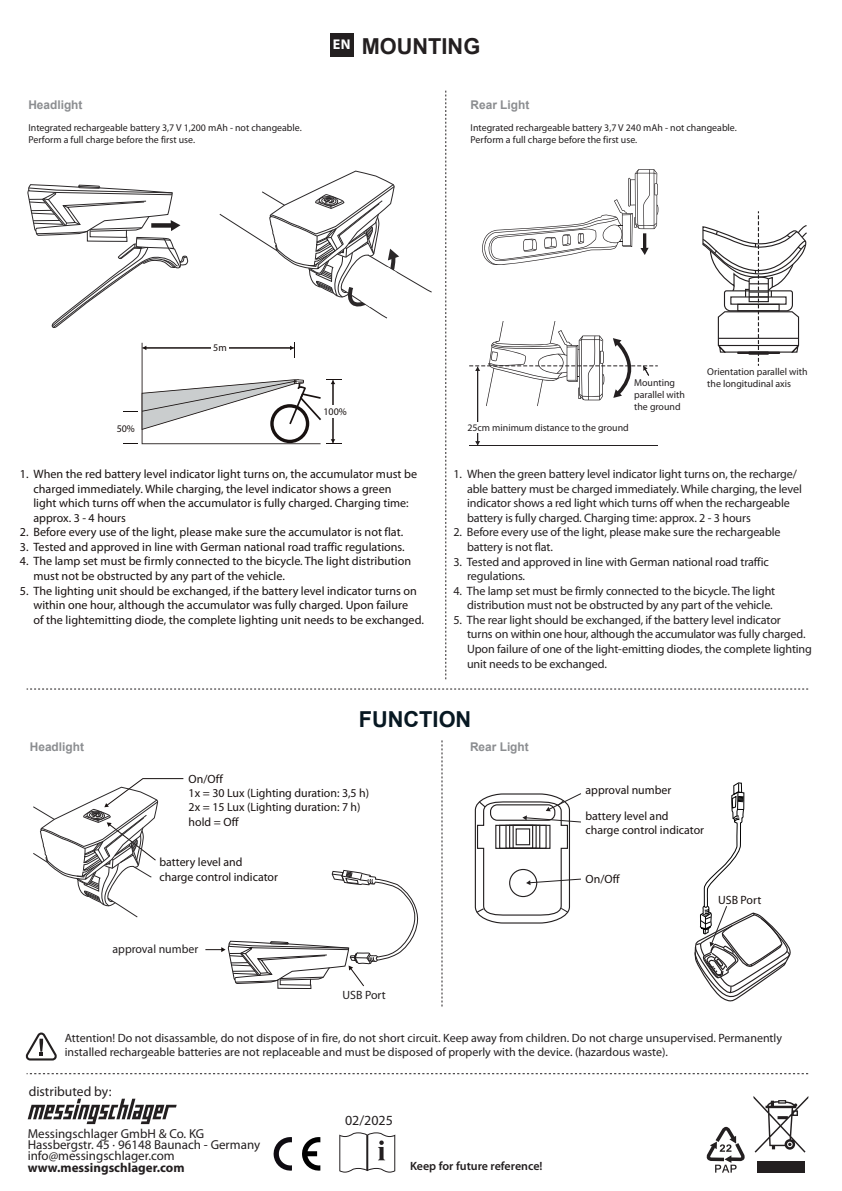
<style>
.page{position:relative;width:842px;height:1191px;background:#fff}
.page>*{position:absolute;margin:0;border:0;box-sizing:border-box;transform-origin:0 0}
.t1{font:700 22px "Arial";color:#231f20}
.t2{font:700 22px "Arial";color:#071822}
.t3{font:14px "Myriad Pro";color:#231f20}
.t4{font:13.6px "Myriad Pro";color:#231f20}
.t5{font:13px/11.4px "Myriad Pro";color:#231f20}
.t6{font:700 13px "Myriad Pro";color:#231f20}
.t7{font:12.2px/14.6px "Myriad Pro";letter-spacing:-.01em;color:#231f20}
.t8{font:12.2px/14.6px "Myriad Pro";color:#181110}
.t9{font:12px/14.4px "Myriad Pro";color:#231f20}
.t10{font:12px/14.4px "Myriad Pro";color:#181110}
.t11{font:700 12px "Arial";color:#8b8d90}
.t12{font:600 12px "Myriad Pro";color:#231f20}
.t13{font:10.2px "Myriad Pro";color:#181110}
.t14{font:10px/12px "Myriad Pro";color:#231f20}
.s1{font-size:12px}
</style>
<div class="page">
<div style="left:330px;top:33px;width:23px;height:23px;background:#231f20"></div>
<svg style="left:445px;top:91px;width:1px;height:589px"></svg>
<svg style="left:442px;top:740px;width:1px;height:267px"></svg>
<svg style="left:27px;top:688px;width:781px;height:1px"></svg>
<svg style="left:482px;top:169px;width:176px;height:96px"></svg>
<svg style="left:702px;top:211px;width:105px;height:155px"></svg>
<div style="left:737px;top:352px;width:43px;height:2px;border:1px solid #231f20"></div>
<div style="left:748px;top:351px;width:21px;height:4px;border:1px solid #231f20"></div>
<hr style="left:477px;top:370px;width:1px;height:72px;background:#231f20">
<svg style="left:475px;top:441px;width:5px;height:4px"></svg>
<div style="left:474px;top:422px;width:15px;height:11px;background:#fff"></div>
<hr style="left:469px;top:445px;width:189px;height:1px;background:#231f20">
<svg style="left:469px;top:321px;width:189px;height:85px"></svg>
<svg style="left:694px;top:782px;width:97px;height:220px"></svg>
<svg style="left:474px;top:793px;width:107px;height:131px"></svg>
<svg style="left:123px;top:343px;width:219px;height:101px"></svg>
<svg style="left:27px;top:184px;width:161px;height:144px"></svg>
<svg style="left:219px;top:170px;width:213px;height:148px"></svg>
<svg style="left:205px;top:869px;width:214px;height:120px"></svg>
<svg style="left:33px;top:778px;width:151px;height:139px"></svg>
<svg style="left:27px;top:1073px;width:781px;height:1px"></svg>
<svg style="left:706px;top:1126px;width:39px;height:46px"></svg>
<svg style="left:273px;top:1137px;width:19px;height:34px"></svg>
<svg style="left:302px;top:1137px;width:18px;height:34px"></svg>
<svg style="left:753px;top:1096px;width:55px;height:56px"></svg>
<div style="left:757px;top:1160px;width:48px;height:12px;background:#231f20"></div>
<svg style="left:28px;top:1098px;width:149px;height:26px"></svg>
<svg style="left:26px;top:1032px;width:31px;height:28px"></svg>
<svg style="left:339px;top:1132px;width:56px;height:40px"></svg>
<p class="t11" style="left:28px;top:97px;width:56px">Headlight</p>
<p class="t14" style="left:28px;top:121px;width:275px">Integrated rechargeable battery 3,7 V 1,200 mAh - not changeable.<br>Perform a full charge before the first use.</p>
<h1 class="t1" style="left:333px;top:31px;width:149px"><sup>EN</sup> MOUNTING</h1>
<p class="t11" style="left:471px;top:97px;width:60px">Rear Light</p>
<p class="t14" style="left:471px;top:121px;width:268px">Integrated rechargeable battery 3,7 V 240 mAh - not changeable.<br>Perform a full charge before the first use.</p>
<p class="t13" style="left:213px;top:341px;width:15px">5m</p>
<p class="t13" style="left:323px;top:405px;width:25px">100%</p>
<p class="t14" style="left:707px;top:366px;width:102px">Orientation parallel with</p>
<p class="t14" style="left:634px;top:376px;width:42px">Mounting</p>
<p class="t14" style="left:707px;top:378px;width:85px">the longitudinal axis</p>
<p class="t14" style="left:634px;top:388px;width:52px">parallel with the ground</p>
<p class="t13" style="left:117px;top:422px;width:20px">50%</p>
<p class="t8" style="left:33px;top:466px;width:385px;text-indent:-14px">1. When the red battery level indicator light turns on, the accumulator must be charged immediately. While charging, the level indicator shows a green light which turns off when the accumulator is fully charged. <span class="s1">Charging time:</span></p>
<p class="t10" style="left:33px;top:510px;width:94px">approx. 3 - 4 hours</p>
<p class="t8" style="left:20px;top:525px;width:385px">2. Before every use of the light, please make sure the accumulator is not flat.</p>
<p class="t8" style="left:20px;top:539px;width:386px">3. Tested and approved in line with German national road traffic regulations.</p>
<p class="t8" style="left:33px;top:554px;width:379px;text-indent:-14px">4. The lamp set must be firmly connected to the bicycle. The light distribution must not be obstructed by any part of the vehicle.</p>
<p class="t8" style="left:33px;top:583px;width:392px;text-indent:-14px">5. The lighting unit should be exchanged, if the battery level indicator turns on within one hour, although the accumulator was fully charged. Upon failure<br>of the lightemitting diode, the complete lighting unit needs to be exchanged.</p>
<p class="t14" style="left:467px;top:421px;width:163px">25cm minimum distance to the ground</p>
<p class="t7" style="left:467px;top:466px;width:336px;text-indent:-14px">1. When the green battery level indicator light turns on, the recharge/ able battery must be charged immediately. While charging, the level indicator shows a red light which turns off when the rechargeable battery is fully charged. Charging time: approx. 2 - 3 hours</p>
<p class="t7" style="left:467px;top:525px;width:315px;text-indent:-14px">2. Before every use of the light, please make sure the rechargeable battery is not flat.</p>
<p class="t7" style="left:467px;top:554px;width:303px;text-indent:-14px">3. Tested and approved in line with German national road traffic regulations.</p>
<p class="t7" style="left:453px;top:583px;width:323px;text-align:right">4. The lamp set must be firmly connected to the bicycle. The light distribution must not be obstructed by any part of the vehicle.</p>
<p class="t7" style="left:467px;top:612px;width:346px;text-indent:-14px">5. The rear light should be exchanged, if the battery level indicator<br>turns on within one hour, although the accumulator was fully charged.<br>Upon failure of one of the light-emitting diodes, the complete lighting unit needs to be exchanged.</p>
<h1 class="t2" style="left:359px;top:703px;width:114px">FUNCTION</h1>
<p class="t11" style="left:30px;top:738px;width:56px">Headlight</p>
<p class="t11" style="left:470px;top:738px;width:60px">Rear Light</p>
<p class="t10" style="left:189px;top:771px;width:182px">On/Off<br>1x = 30 Lux (Lighting duration: 3,5 h)<br>2x = 15 Lux (Lighting duration: 7 h) hold = Off</p>
<p class="t10" style="left:159px;top:855px;width:120px">battery level and charge control indicator</p>
<p class="t9" style="left:113px;top:941px;width:87px">approval number</p>
<p class="t9" style="left:342px;top:987px;width:45px">USB Port</p>
<p class="t10" style="left:585px;top:782px;width:87px">approval number</p>
<p class="t10" style="left:585px;top:808px;width:120px">battery level and charge control indicator</p>
<p class="t10" style="left:585px;top:871px;width:36px">On/Off</p>
<p class="t10" style="left:718px;top:892px;width:45px">USB Port</p>
<p class="t9" style="left:65px;top:1030px;width:719px">Attention! Do not disassamble, do not dispose of in fire, do not short circuit. Keep away from children. Do not charge unsupervised. Permanently installed rechargeable batteries are not replaceable and must be disposed of properly with the device. (hazardous waste).</p>
<p class="t4" style="left:29px;top:1082px;width:84px">distributed by:</p>
<p class="t5" style="left:28px;top:1127px;width:234px">Messingschlager GmbH &amp; Co. KG<br>Hassbergstr. 45 · 96148 Baunach - Germany info@messingschlager.com</p>
<p class="t6" style="left:28px;top:1159px;width:158px">www.messingschlager.com</p>
<p class="t3" style="left:345px;top:1111px;width:49px">02/2025</p>
<p class="t12" style="left:410px;top:1158px;width:134px">Keep for future reference!</p>
</div>
